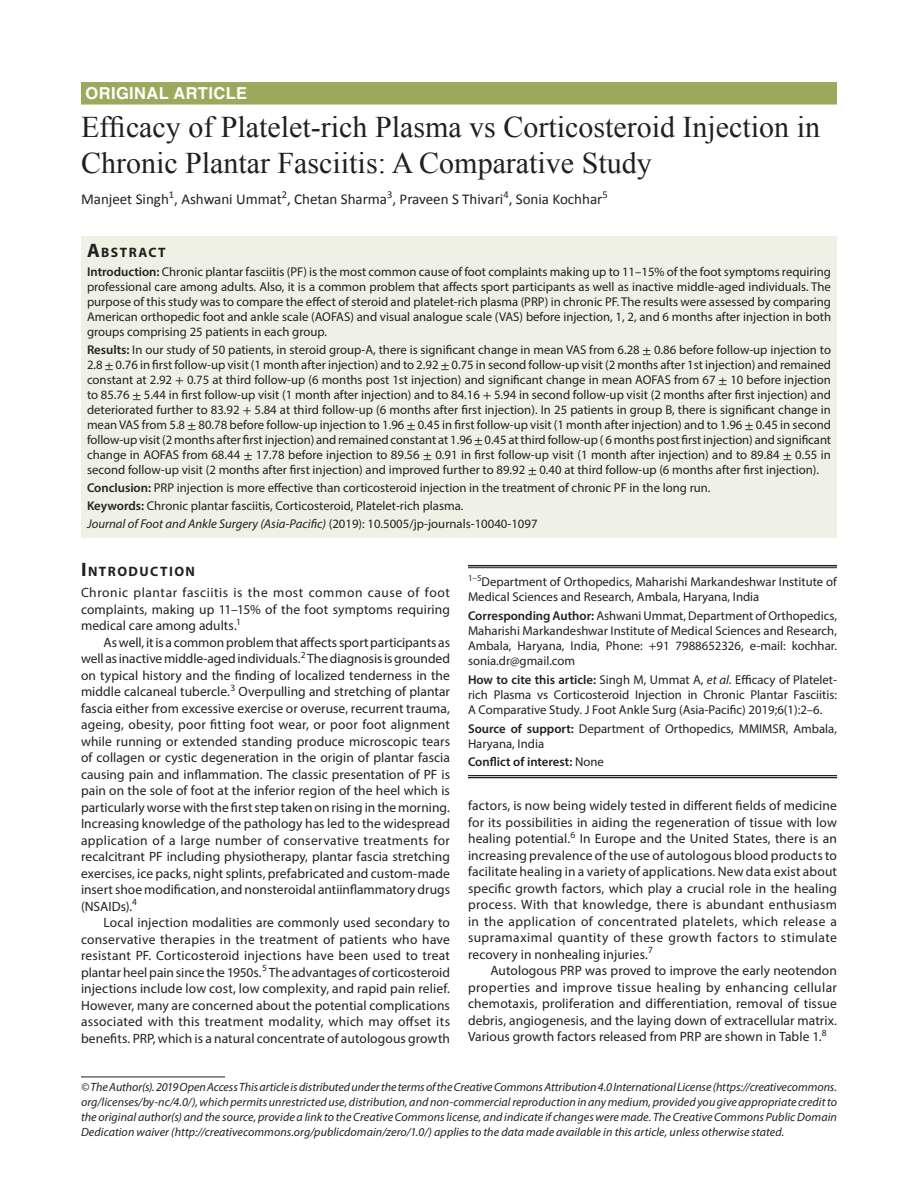
<style>
.page{position:relative;width:918px;height:1188px;background:#fff}
.page>*{position:absolute;margin:0;border:0;box-sizing:border-box;transform-origin:0 0}
.AT{font:30px/36px "Times New Roman";color:#231f20}
.JFASAP-ART{font:700 16.5px "Helvetica LT Std";letter-spacing:.025em;color:#fff}
.AU{font:15px "Calibri";color:#231f20}
.AB{font:700 13.65px "Myriad Pro";letter-spacing:.105em;color:#231f20}
.Para{font:13.5px/16.5px "Myriad Pro";letter-spacing:.005em;color:#231f20;text-align:justify}
.Para-first{font:13.5px/16.5px "Myriad Pro";letter-spacing:.005em;color:#231f20;text-align:justify}
.KW{font:12.75px/15px "Myriad Pro";color:#231f20;text-align:justify}
.Cor-Para{font:12.75px/15.3px "Myriad Pro";color:#231f20;text-align:justify}
.AF-first{font:12.75px/15.3px "Myriad Pro";color:#231f20}
.JT_DOI{font:italic 12.75px "Myriad Pro";color:#231f20}
.Aff-foot{font:12.75px/15.3px "Myriad Pro";color:#231f20}
.Aff-foot-last{font:600 12.75px "Myriad Pro";color:#231f20}
.Footnote_Text{font:italic 12px/15px "Myriad Pro";letter-spacing:.005em;color:#231f20;text-align:justify}
.s1{font-size:19.5px}
.s2{font-weight:600}
.s3{font-family:"STIX"}
.s4{font-style:normal}
.s5{font-style:italic}
.s6{font-weight:400}
</style>
<div class="page">
<div style="left:81px;top:82px;width:756px;height:23px;background:#9ca95c"></div>
<div style="left:81px;top:236px;width:756px;height:26px;background:#f0f1e5"></div>
<div style="left:81px;top:261px;width:756px;height:84px;background:#f0f1e5"></div>
<div style="left:81px;top:339px;width:756px;height:144px;background:#f0f1e5"></div>
<div style="left:81px;top:477px;width:756px;height:24px;background:#f0f1e5"></div>
<div style="left:81px;top:495px;width:756px;height:24px;background:#f0f1e5"></div>
<div style="left:81px;top:513px;width:756px;height:24px;background:#f0f1e5"></div>
<hr style="left:468px;top:565px;width:369px;height:1px;background:#231f20">
<hr style="left:468px;top:567px;width:369px;height:1px;background:#231f20">
<hr style="left:468px;top:775px;width:369px;height:1px;background:#231f20">
<hr style="left:468px;top:777px;width:369px;height:1px;background:#231f20">
<hr style="left:81px;top:1077px;width:144px;height:1px;background:#231f20">
<p class="JFASAP-ART" style="left:86px;top:83px;width:163px">ORIGINAL ARTICLE</p>
<p class="AT" style="left:81px;top:108px;width:741px">Efficacy of Platelet-rich Plasma vs Corticosteroid Injection in<br>Chronic Plantar Fasciitis: A Comparative Study</p>
<p class="AU" style="left:81px;top:190px;width:528px">Manjeet Singh<sup>1</sup>, Ashwani Ummat<sup>2</sup>, Chetan Sharma<sup>3</sup>, Praveen S Thivari<sup>4</sup>, Sonia Kochhar<sup>5</sup></p>
<p class="AB" style="left:87px;top:243px;width:80px"><span class="s1">A</span>BSTRACT</p>
<p class="KW" style="left:87px;top:264px;width:746px"><span class="s2">Introduction:</span> Chronic plantar fasciitis (PF) is the most common cause of foot complaints making up to 11–15% of the foot symptoms requiring professional care among adults. Also, it is a common problem that affects sport participants as well as inactive middle-aged individuals. The purpose of this study was to compare the effect of steroid and platelet-rich plasma (PRP) in chronic PF. The results were assessed by comparing American orthopedic foot and ankle scale (AOFAS) and visual analogue scale (VAS) before injection, 1, 2, and 6 months after injection in both groups comprising 25 patients in each group.</p>
<p class="KW" style="left:87px;top:342px;width:746px"><span class="s2">Results:</span> In our study of 50 patients, in steroid group-A, there is significant change in mean VAS from 6.28 <span class="s3">±</span> 0.86 before follow-up injection to 2.8 <span class="s3">±</span> 0.76 in first follow-up visit (1 month after injection) and to 2.92 <span class="s3">±</span> 0.75 in second follow-up visit (2 months after 1st injection) and remained constant at 2.92 <span class="s3">+</span> 0.75 at third follow-up (6 months post 1st injection) and significant change in mean AOFAS from 67 <span class="s3">±</span> 10 before injection to 85.76 <span class="s3">±</span> 5.44 in first follow-up visit (1 month after injection) and to 84.16 <span class="s3">+</span> 5.94 in second follow-up visit (2 months after first injection) and deteriorated further to 83.92 <span class="s3">+</span> 5.84 at third follow-up (6 months after first injection). In 25 patients in group B, there is significant change in mean VAS from 5.8 <span class="s3">±</span> 80.78 before follow-up injection to 1.96 <span class="s3">±</span> 0.45 in first follow-up visit (1 month after injection) and to 1.96 <span class="s3">±</span> 0.45 in second follow-up visit (2 months after first injection) and remained constant at 1.96 <span class="s3">±</span> 0.45 at third follow-up ( 6 months post first injection) and significant change in AOFAS from 68.44 <span class="s3">±</span> 17.78 before injection to 89.56 <span class="s3">±</span> 0.91 in first follow-up visit (1 month after injection) and to 89.84 <span class="s3">±</span> 0.55 in second follow-up visit (2 months after first injection) and improved further to 89.92 <span class="s3">±</span> 0.40 at third follow-up (6 months after first injection).</p>
<p class="KW" style="left:87px;top:480px;width:625px"><span class="s2">Conclusion:</span> PRP injection is more effective than corticosteroid injection in the treatment of chronic PF in the long run.</p>
<p class="KW" style="left:87px;top:498px;width:378px"><span class="s2">Keywords:</span> Chronic plantar fasciitis, Corticosteroid, Platelet-rich plasma.</p>
<p class="JT_DOI" style="left:87px;top:516px;width:452px">Journal of Foot and Ankle Surgery (Asia-Pacific) <span class="s4">(2019): 10.5005/jp-journals-10040-1097</span></p>
<h1 class="AB" style="left:81px;top:563px;width:116px"><span class="s1">I</span>NTRODUCTION</h1>
<p class="Para-first" style="left:81px;top:584px;width:371px">Chronic plantar fasciitis is the most common cause of foot complaints, making up 11–15% of the foot symptoms requiring medical care among adults.<sup>1</sup></p>
<p class="Para" style="left:81px;top:634px;width:371px;text-indent:22px">As well, it is a common problem that affects sport participants as well as inactive middle-aged individuals.<sup>2</sup> The diagnosis is grounded on typical history and the finding of localized tenderness in the middle calcaneal tubercle.<sup>3</sup> Overpulling and stretching of plantar fascia either from excessive exercise or overuse, recurrent trauma, ageing, obesity, poor fitting foot wear, or poor foot alignment while running or extended standing produce microscopic tears of collagen or cystic degeneration in the origin of plantar fascia causing pain and inflammation. The classic presentation of PF is pain on the sole of foot at the inferior region of the heel which is particularly worse with the first step taken on rising in the morning.<br>Increasing knowledge of the pathology has led to the widespread application of a large number of conservative treatments for recalcitrant PF including physiotherapy, plantar fascia stretching exercises, ice packs, night splints, prefabricated and custom-made insert shoe modification, and nonsteroidal antiinflammatory drugs (NSAIDs).<sup>4</sup></p>
<p class="Para" style="left:81px;top:914px;width:371px;text-indent:22px">Local injection modalities are commonly used secondary to conservative therapies in the treatment of patients who have resistant PF. Corticosteroid injections have been used to treat plantar heel pain since the 1950s.<sup>5</sup> The advantages of corticosteroid injections include low cost, low complexity, and rapid pain relief.<br>However, many are concerned about the potential complications associated with this treatment modality, which may offset its benefits. PRP, which is a natural concentrate of autologous growth</p>
<p class="AF-first" style="left:468px;top:574px;width:371px"><sup>1–5</sup>Department of Orthopedics, Maharishi Markandeshwar Institute of<br>Medical Sciences and Research, Ambala, Haryana, India</p>
<p class="Cor-Para" style="left:468px;top:607px;width:371px"><span class="s2">Corresponding Author:</span> Ashwani Ummat, Department of Orthopedics, Maharishi Markandeshwar Institute of Medical Sciences and Research, Ambala, Haryana, India, Phone: +91 7988652326, e-mail: kochhar. sonia.dr@gmail.com</p>
<p class="Cor-Para" style="left:468px;top:672px;width:371px"><span class="s2">How to cite this article:</span> Singh M, Ummat A, <span class="s5">et al.</span> Efficacy of Platelet&shy;rich Plasma vs Corticosteroid Injection in Chronic Plantar Fasciitis:<br>A Comparative Study. J Foot Ankle Surg (Asia-Pacific) 2019;6(1):2–6.</p>
<p class="Aff-foot" style="left:468px;top:721px;width:371px"><span class="s2">Source of support:</span> Department of Orthopedics, MMIMSR, Ambala,<br>Haryana, India</p>
<p class="Aff-foot-last" style="left:468px;top:754px;width:137px">Conflict of interest: <span class="s6">None</span></p>
<p class="Para" style="left:468px;top:797px;width:371px">factors, is now being widely tested in different fields of medicine for its possibilities in aiding the regeneration of tissue with low healing potential.<sup>6</sup> In Europe and the United States, there is an increasing prevalence of the use of autologous blood products to facilitate healing in a variety of applications. New data exist about specific growth factors, which play a crucial role in the healing process. With that knowledge, there is abundant enthusiasm in the application of concentrated platelets, which release a supramaximal quantity of these growth factors to stimulate recovery in nonhealing injuries.<sup>7</sup></p>
<p class="Para" style="left:468px;top:962px;width:371px;text-indent:22px">Autologous PRP was proved to improve the early neotendon properties and improve tissue healing by enhancing cellular chemotaxis, proliferation and differentiation, removal of tissue debris, angiogenesis, and the laying down of extracellular matrix.<br>Various growth factors released from PRP are shown in Table 1.<sup>8</sup></p>
<p class="Footnote_Text" style="left:81px;top:1079px;width:758px">© The Author(s). 2019 Open Access This article is distributed under the terms of the Creative Commons Attribution 4.0 International License (https://creativecommons. org/licenses/by-nc/4.0/), which permits unrestricted use, distribution, and non-commercial reproduction in any medium, provided you give appropriate credit to the original author(s) and the source, provide a link to the Creative Commons license, and indicate if changes were made. The Creative Commons Public Domain Dedication waiver (http://creativecommons.org/publicdomain/zero/1.0/) applies to the data made available in this article, unless otherwise stated.</p>
</div>
